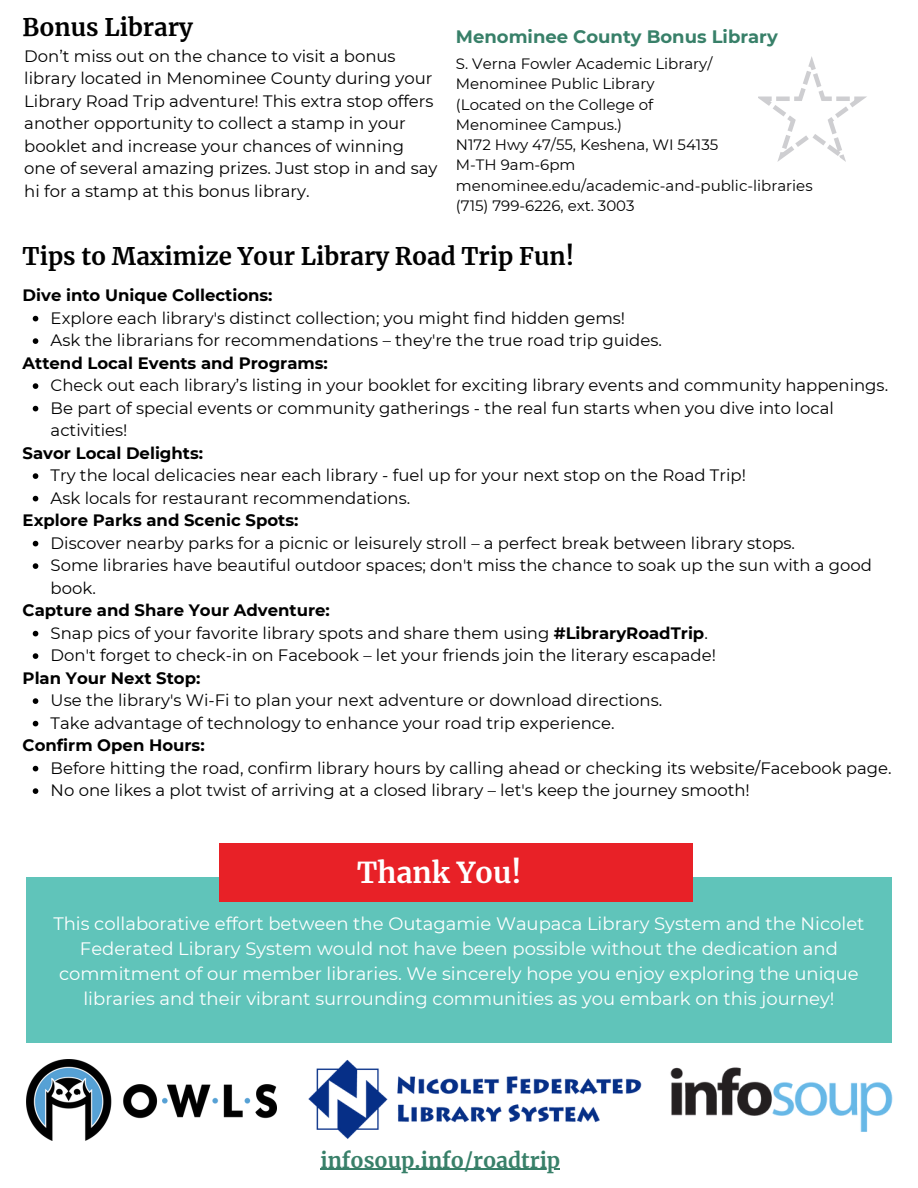
<style>
.page{position:relative;width:918px;height:1188px;background:#fff}
.page>*{position:absolute;margin:0;border:0;box-sizing:border-box;transform-origin:0 0}
.t1{font:700 28.5px "Merriweather";color:#fff}
.t2{font:700 24px "Merriweather";color:#000}
.t3{font:700 21px "Merriweather";color:#388069}
.t4{font:18px/24.8px "Montserrat";color:#fff;text-align:center}
.t5{font:700 18px "Montserrat";color:#388069}
.t6{font:16.5px/22.5px "Montserrat";color:#000}
.t7{font:700 16.5px "Montserrat";color:#000}
.t8{font:15px/20.2px "Montserrat";color:#000}
.s1{font-weight:700}
</style>
<div class="page">
<svg style="left:758px;top:56px;width:109px;height:106px"></svg>
<img style="left:308px;top:1060px;width:334px;height:79px">
<img style="left:26px;top:1060px;width:250px;height:81px">
<img style="left:670px;top:1067px;width:223px;height:65px">
<div style="left:26px;top:877px;width:866px;height:165px;background:#60c4ba"></div>
<div style="left:219px;top:843px;width:474px;height:59px;background:#e82127"></div>
<hr style="left:320px;top:1169px;width:240px;height:1px;background:#388069">
<svg style="left:33px;top:316px;width:5px;height:5px"></svg>
<svg style="left:33px;top:338px;width:5px;height:6px"></svg>
<svg style="left:33px;top:383px;width:5px;height:6px"></svg>
<svg style="left:33px;top:406px;width:5px;height:5px"></svg>
<svg style="left:33px;top:473px;width:5px;height:6px"></svg>
<svg style="left:33px;top:496px;width:5px;height:5px"></svg>
<svg style="left:33px;top:541px;width:5px;height:5px"></svg>
<svg style="left:33px;top:563px;width:5px;height:6px"></svg>
<svg style="left:33px;top:631px;width:5px;height:5px"></svg>
<svg style="left:33px;top:653px;width:5px;height:6px"></svg>
<svg style="left:33px;top:698px;width:5px;height:6px"></svg>
<svg style="left:33px;top:721px;width:5px;height:5px"></svg>
<svg style="left:33px;top:766px;width:5px;height:5px"></svg>
<svg style="left:33px;top:788px;width:5px;height:6px"></svg>
<h2 class="t2" style="left:23px;top:12px;width:172px">Bonus Library</h2>
<p class="t6" style="left:24px;top:45px;width:415px">Don’t miss out on the chance to visit a bonus library located in Menominee County during your Library Road Trip adventure! This extra stop offers another opportunity to collect a stamp in your booklet and increase your chances of winning one of several amazing prizes. Just stop in and say hi for a stamp at this bonus library.</p>
<p class="t5" style="left:456px;top:25px;width:323px">Menominee County Bonus Library</p>
<p class="t8" style="left:456px;top:54px;width:358px">S. Verna Fowler Academic Library/<br>Menominee Public Library<br>(Located on the College of<br>Menominee Campus.)<br>N172 Hwy 47/55, Keshena, WI 54135<br>M-TH 9am-6pm menominee.edu/academic-and-public-libraries (715) 799-6226, ext. 3003</p>
<h2 class="t2" style="left:23px;top:242px;width:553px">Tips to Maximize Your Library Road Trip Fun!</h2>
<p class="t7" style="left:23px;top:285px;width:251px">Dive into Unique Collections:</p>
<p class="t6" style="left:51px;top:307px;width:613px">Explore each library's distinct collection; you might find hidden gems!<br>Ask the librarians for recommendations – they're the true road trip guides.</p>
<p class="t7" style="left:23px;top:353px;width:307px">Attend Local Events and Programs:</p>
<p class="t6" style="left:51px;top:374px;width:839px">Check out each library’s listing in your booklet for exciting library events and community happenings.<br>Be part of special events or community gatherings - the real fun starts when you dive into local activities!</p>
<p class="t7" style="left:23px;top:443px;width:182px">Savor Local Delights:</p>
<p class="t6" style="left:51px;top:464px;width:697px">Try the local delicacies near each library - fuel up for your next stop on the Road Trip!<br>Ask locals for restaurant recommendations.</p>
<p class="t7" style="left:23px;top:510px;width:277px">Explore Parks and Scenic Spots:</p>
<p class="t6" style="left:51px;top:532px;width:823px">Discover nearby parks for a picnic or leisurely stroll – a perfect break between library stops.<br>Some libraries have beautiful outdoor spaces; don't miss the chance to soak up the sun with a good book.</p>
<p class="t6" style="left:51px;top:599px;width:667px;text-indent:-28px"><span class="s1">Capture and Share Your Adventure:<br></span>Snap pics of your favorite library spots and share them using <span class="s1">#LibraryRoadTrip</span>.<br>Don't forget to check-in on Facebook – let your friends join the literary escapade!</p>
<p class="t7" style="left:23px;top:668px;width:179px">Plan Your Next Stop:</p>
<p class="t6" style="left:51px;top:689px;width:613px">Use the library's Wi-Fi to plan your next adventure or download directions.<br>Take advantage of technology to enhance your road trip experience.</p>
<p class="t7" style="left:23px;top:735px;width:184px">Confirm Open Hours:</p>
<p class="t6" style="left:51px;top:757px;width:843px">Before hitting the road, confirm library hours by calling ahead or checking its website/Facebook page.<br>No one likes a plot twist of arriving at a closed library – let's keep the journey smooth!</p>
<h1 class="t1" style="left:357px;top:855px;width:166px">Thank You!</h1>
<p class="t4" style="left:53px;top:911px;width:813px">This collaborative effort between the Outagamie Waupaca Library System and the Nicolet Federated Library System would not have been possible without the dedication and commitment of our member libraries. We sincerely hope you enjoy exploring the unique libraries and their vibrant surrounding communities as you embark on this journey!</p>
<p class="t3" style="left:320px;top:1147px;width:241px">infosoup.info/roadtrip</p>
</div>
